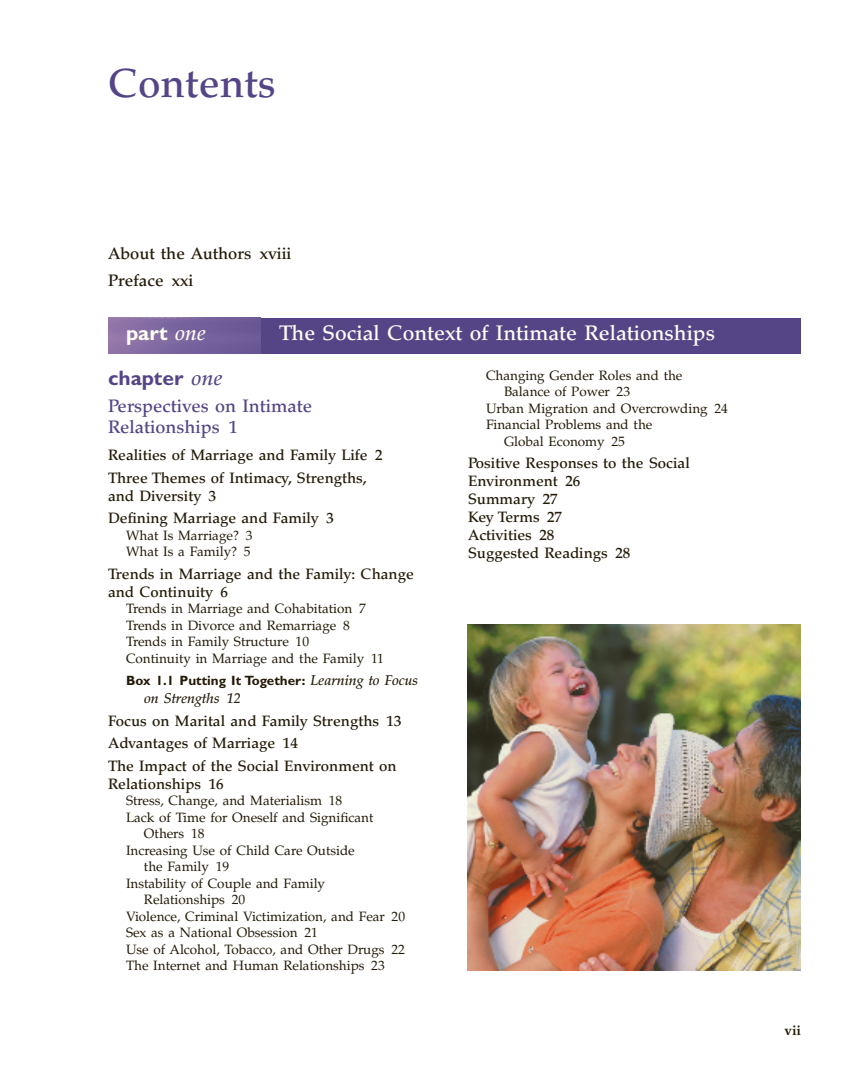
<style>
.page{position:relative;width:864px;height:1080px;background:#fff}
.page>*{position:absolute;margin:0;border:0;box-sizing:border-box;transform-origin:0 0}
.t1{font:500 40.5px "Palatino";color:#554587}
.t2{font:500 21px "Palatino";color:#fffef5}
.t3{font:700 21px "Gill Sans";color:#554587}
.t4{font:700 21px "Gill Sans";color:#fffef5}
.t5{font:500 18px/21px "Palatino";color:#554587}
.t6{font:500 16.5px/27px "Palatino";color:#231a08}
.t7{font:500 15px/18px "Palatino";color:#231a08}
.t8{font:italic 500 14.25px "Palatino";color:#231a08}
.t9{font:13.5px/16.5px "Palatino";color:#231a08}
.t10{font:700 13.5px "Gill Sans";color:#231a08}
.t11{font:700 13.5px "Palatino";color:#231a08}
.s1{font-family:"Palatino";font-weight:500;font-style:italic}
.s2{font-family:"Palatino";font-weight:500;font-style:italic;font-size:14.25px}
</style>
<div class="page">
<img style="left:108px;top:317px;width:693px;height:654px">
<h1 class="t1" style="left:108px;top:67px;width:169px">Contents</h1>
<p class="t6" style="left:108px;top:242px;width:185px">About the Authors xviii<br>Preface xxi</p>
<h2 class="t4" style="left:126px;top:326px;width:81px">part <span class="s1">one</span></h2>
<h2 class="t2" style="left:279px;top:325px;width:438px">The Social Context of Intimate Relationships</h2>
<h2 class="t3" style="left:108px;top:371px;width:116px">chapter <span class="s1">one</span></h2>
<h3 class="t5" style="left:108px;top:398px;width:206px">Perspectives on Intimate<br>Relationships 1</h3>
<p class="t7" style="left:108px;top:446px;width:276px;line-height:22.5px">Realities of Marriage and Family Life 2<br>Three Themes of Intimacy, Strengths,</p>
<p class="t7" style="left:108px;top:486px;width:227px;line-height:22.5px">and Diversity 3<br>Defining Marriage and Family 3</p>
<p class="t9" style="left:126px;top:528px;width:128px">What Is Marriage? 3<br>What Is a Family? 5</p>
<p class="t7" style="left:108px;top:566px;width:307px">Trends in Marriage and the Family: Change and Continuity 6</p>
<p class="t9" style="left:126px;top:602px;width:259px">Trends in Marriage and Cohabitation 7<br>Trends in Divorce and Remarriage 8<br>Trends in Family Structure 10<br>Continuity in Marriage and the Family 11</p>
<p class="t10" style="left:126px;top:676px;width:293px">Box 1.1 Putting It Together: <span class="s2">Learning to Focus</span></p>
<p class="t8" style="left:144px;top:693px;width:99px">on Strengths 12</p>
<p class="t7" style="left:108px;top:711px;width:295px;line-height:22.5px">Focus on Marital and Family Strengths 13<br>Advantages of Marriage 14<br>The Impact of the Social Environment on</p>
<p class="t7" style="left:108px;top:776px;width:117px">Relationships 16</p>
<p class="t9" style="left:126px;top:794px;width:218px">Stress, Change, and Materialism 18</p>
<p class="t9" style="left:126px;top:810px;width:249px">Lack of Time for Oneself and Significant</p>
<p class="t9" style="left:144px;top:827px;width:62px">Others 18</p>
<p class="t9" style="left:126px;top:843px;width:230px">Increasing Use of Child Care Outside</p>
<p class="t9" style="left:144px;top:860px;width:87px">the Family 19</p>
<p class="t9" style="left:126px;top:876px;width:201px">Instability of Couple and Family</p>
<p class="t9" style="left:144px;top:893px;width:103px">Relationships 20</p>
<p class="t9" style="left:126px;top:909px;width:281px">Violence, Criminal Victimization, and Fear 20</p>
<p class="t9" style="left:126px;top:926px;width:193px">Sex as a National Obsession 21</p>
<p class="t9" style="left:126px;top:942px;width:280px">Use of Alcohol, Tobacco, and Other Drugs 22</p>
<p class="t9" style="left:126px;top:959px;width:260px">The Internet and Human Relationships 23</p>
<p class="t9" style="left:486px;top:368px;width:198px">Changing Gender Roles and the</p>
<p class="t9" style="left:504px;top:385px;width:128px">Balance of Power 23</p>
<p class="t9" style="left:486px;top:401px;width:244px">Urban Migration and Overcrowding 24</p>
<p class="t9" style="left:486px;top:418px;width:168px">Financial Problems and the</p>
<p class="t9" style="left:504px;top:434px;width:122px">Global Economy 25</p>
<p class="t7" style="left:468px;top:456px;width:223px">Positive Responses to the Social<br>Environment 26<br>Summary 27<br>Key Terms 27<br>Activities 28<br>Suggested Readings 28</p>
<p class="t11" style="left:785px;top:1025px;width:18px">vii</p>
</div>
